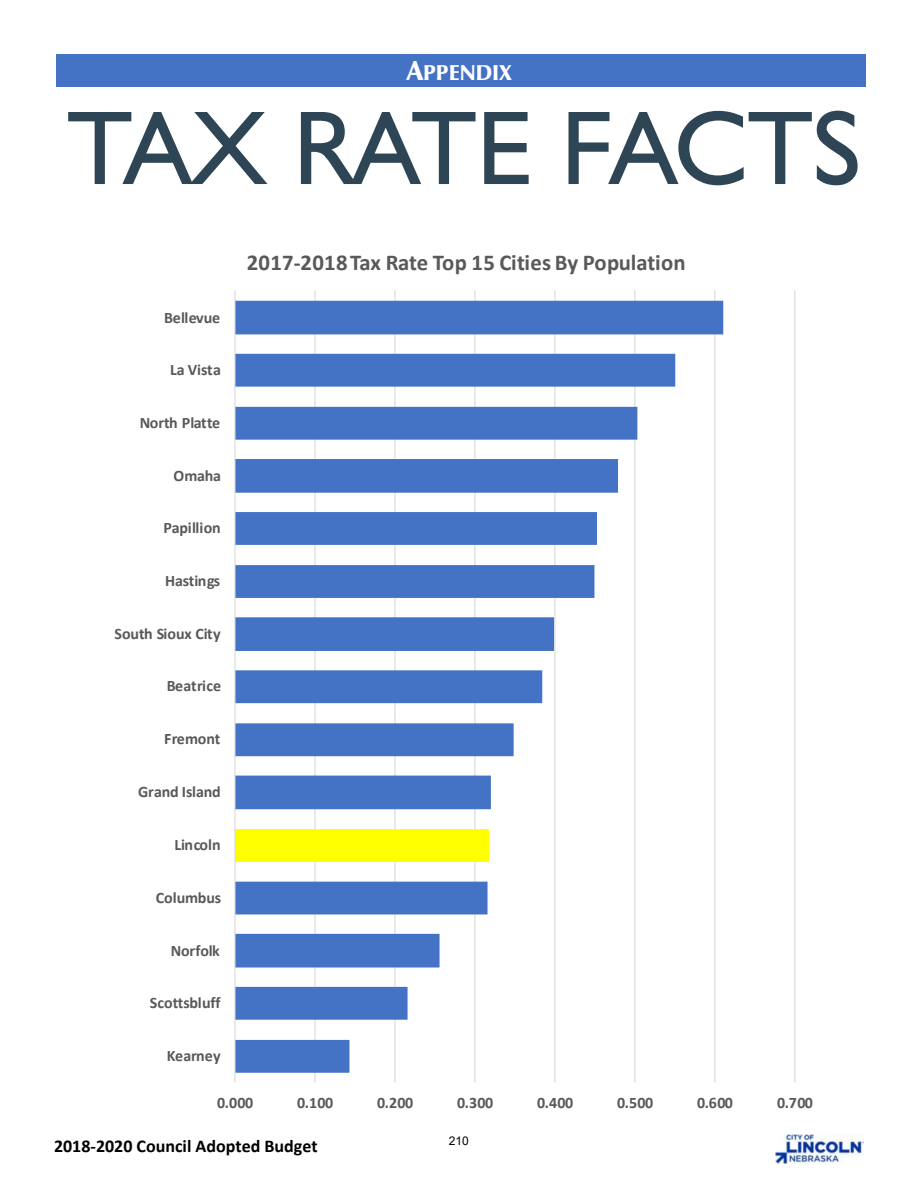
<style>
.page{position:relative;width:918px;height:1188px;background:#fff}
.page>*{position:absolute;margin:0;border:0;box-sizing:border-box;transform-origin:0 0}
.t1{font:105.45px "Humanist 521 BT";color:#2e4556}
.t2{font:28.5px "Times New Roman";color:#fff}
.t3{font:700 22.8px "Calibri";letter-spacing:.01em;color:#595959}
.t4{font:900 21.6px "Zapf Humanist 601 BT";color:#fff}
.t5{font:700 18px "Calibri";color:#000}
.t6{font:700 16.05px "Calibri";letter-spacing:-.01em;color:#595959}
.t7{font:12px "Arial";color:#000}
.s1{font-family:"Zapf Humanist 601 BT";font-weight:900;font-size:27px}
</style>
<div class="page">
<img style="left:775px;top:1134px;width:89px;height:30px">
<div style="left:56px;top:54px;width:810px;height:33px;background:#4472c4"></div>
<hr style="left:314px;top:291px;width:2px;height:791px;background:#d9d9d9">
<hr style="left:394px;top:291px;width:1px;height:791px;background:#d9d9d9">
<hr style="left:474px;top:291px;width:1px;height:791px;background:#d9d9d9">
<hr style="left:554px;top:291px;width:1px;height:791px;background:#d9d9d9">
<hr style="left:634px;top:291px;width:1px;height:791px;background:#d9d9d9">
<hr style="left:714px;top:291px;width:1px;height:791px;background:#d9d9d9">
<hr style="left:794px;top:291px;width:1px;height:791px;background:#d9d9d9">
<svg style="left:236px;top:301px;width:487px;height:772px"></svg>
<hr style="left:234px;top:291px;width:2px;height:791px;background:#d9d9d9">
<h2 class="t2" style="left:407px;top:61px;width:143px"><span class="s1">A</span>APPENDIX</h2>
<h3 class="t4" style="left:423px;top:63px;width:90px">PPENDIX</h3>
<h1 class="t1" style="left:67px;top:104px;width:795px">TAX RATE FACTS</h1>
<p class="t6" style="left:164px;top:311px;width:58px">Bellevue</p>
<p class="t6" style="left:170px;top:363px;width:52px">La Vista</p>
<p class="t6" style="left:140px;top:416px;width:82px">North Platte</p>
<p class="t6" style="left:174px;top:469px;width:49px">Omaha</p>
<p class="t6" style="left:163px;top:521px;width:59px">Papillion</p>
<p class="t6" style="left:165px;top:574px;width:57px">Hastings</p>
<p class="t6" style="left:115px;top:627px;width:108px">South Sioux City</p>
<p class="t6" style="left:167px;top:679px;width:56px">Beatrice</p>
<p class="t6" style="left:164px;top:732px;width:58px">Fremont</p>
<p class="t6" style="left:138px;top:785px;width:84px">Grand Island</p>
<p class="t6" style="left:174px;top:838px;width:48px">Lincoln</p>
<p class="t6" style="left:156px;top:891px;width:67px">Columbus</p>
<p class="t6" style="left:171px;top:944px;width:50px">Norfolk</p>
<p class="t6" style="left:150px;top:996px;width:72px">Scottsbluff</p>
<p class="t6" style="left:167px;top:1049px;width:55px">Kearney</p>
<h3 class="t3" style="left:247px;top:253px;width:441px">2017-2018 Tax Rate Top 15 Cities By Population</h3>
<p class="t6" style="left:217px;top:1096px;width:37px">0.000</p>
<p class="t6" style="left:297px;top:1096px;width:37px">0.100</p>
<p class="t6" style="left:377px;top:1096px;width:37px">0.200</p>
<p class="t6" style="left:457px;top:1096px;width:37px">0.300</p>
<p class="t6" style="left:537px;top:1096px;width:37px">0.400</p>
<p class="t6" style="left:617px;top:1096px;width:37px">0.500</p>
<p class="t6" style="left:697px;top:1096px;width:37px">0.600</p>
<p class="t6" style="left:777px;top:1096px;width:37px">0.700</p>
<p class="t5" style="left:54px;top:1138px;width:265px">2018-2020 Council Adopted Budget</p>
<p class="t7" style="left:449px;top:1132px;width:22px">210</p>
</div>
